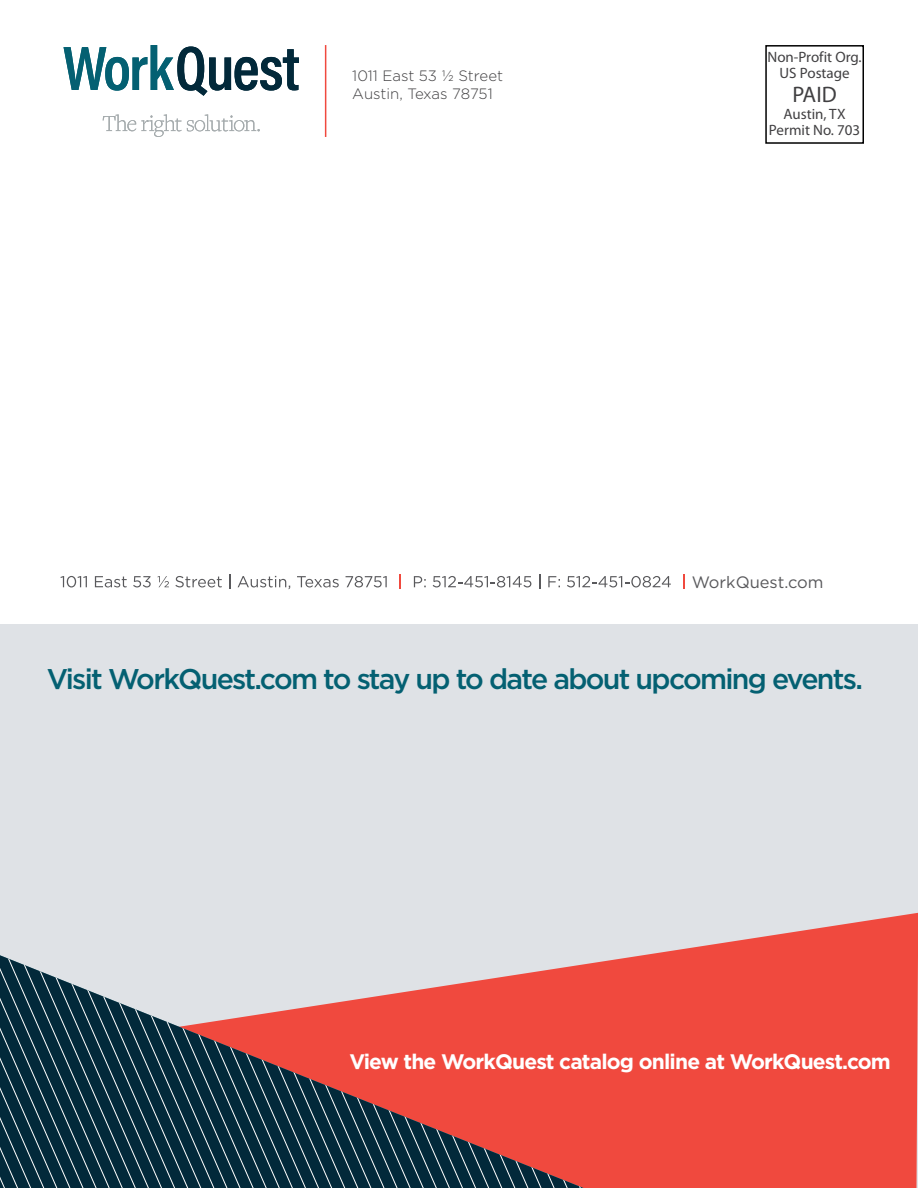
<style>
.page{position:relative;width:918px;height:1188px;background:#fff}
.page>*{position:absolute;margin:0;border:0;box-sizing:border-box;transform-origin:0 0}
.t1{font:500 28.5px "Gotham";letter-spacing:-.06em;color:#046072}
.t2{font:22.5px "Myriad Pro";color:#414042}
.t3{font:700 21px "Gotham";letter-spacing:-.04em;color:#fff}
.t4{font:16.5px "Gotham";color:#59595c}
.t5{font:15px/16.5px "Myriad Pro";color:#414042;text-align:center}
.t6{font:300 15px/18px "Gotham";letter-spacing:-.005em;color:#414042}
</style>
<div class="page">
<div style="left:0;top:624px;width:917px;height:564px;background:#dfe2e6"></div>
<svg style="left:583px;top:913px;width:335px;height:275px;background:#ee574d"></svg>
<svg style="left:0;top:955px;width:583px;height:233px"></svg>
<svg style="left:64px;top:45px;width:235px;height:51px"></svg>
<svg style="left:103px;top:114px;width:157px;height:23px"></svg>
<svg style="left:60px;top:576px;width:27px;height:11px"></svg>
<svg style="left:95px;top:576px;width:32px;height:11px"></svg>
<svg style="left:133px;top:576px;width:18px;height:11px"></svg>
<svg style="left:157px;top:576px;width:12px;height:11px"></svg>
<svg style="left:175px;top:576px;width:47px;height:11px"></svg>
<svg style="left:229px;top:575px;width:1px;height:14px"></svg>
<svg style="left:238px;top:576px;width:52px;height:13px"></svg>
<svg style="left:297px;top:576px;width:42px;height:11px"></svg>
<svg style="left:346px;top:576px;width:41px;height:11px"></svg>
<svg style="left:399px;top:575px;width:2px;height:14px"></svg>
<svg style="left:414px;top:576px;width:12px;height:11px"></svg>
<svg style="left:433px;top:576px;width:98px;height:11px"></svg>
<svg style="left:539px;top:575px;width:1px;height:14px"></svg>
<svg style="left:548px;top:576px;width:12px;height:11px"></svg>
<svg style="left:567px;top:576px;width:104px;height:11px"></svg>
<svg style="left:683px;top:575px;width:2px;height:14px"></svg>
<hr style="left:325px;top:45px;width:1px;height:92px;background:#f0493e">
<div style="left:765px;top:45px;width:99px;height:99px;border:2px solid #000"></div>
<p class="t6" style="left:352px;top:66px;width:152px">1011 East 53 ½ Street<br>Austin, Texas 78751</p>
<p class="t5" style="left:768px;top:48px;width:96px">Non-Profit Org.<br>US Postage</p>
<p class="t2" style="left:793px;top:81px;width:46px">PAID</p>
<p class="t5" style="left:769px;top:105px;width:93px">Austin, TX<br>Permit No. 703</p>
<p class="t4" style="left:692px;top:571px;width:133px">WorkQuest.com</p>
<p class="t1" style="left:47px;top:660px;width:818px">Visit WorkQuest.com to stay up to date about upcoming events.</p>
<p class="t3" style="left:349px;top:1047px;width:543px">View the WorkQuest catalog online at WorkQuest.com</p>
</div>
